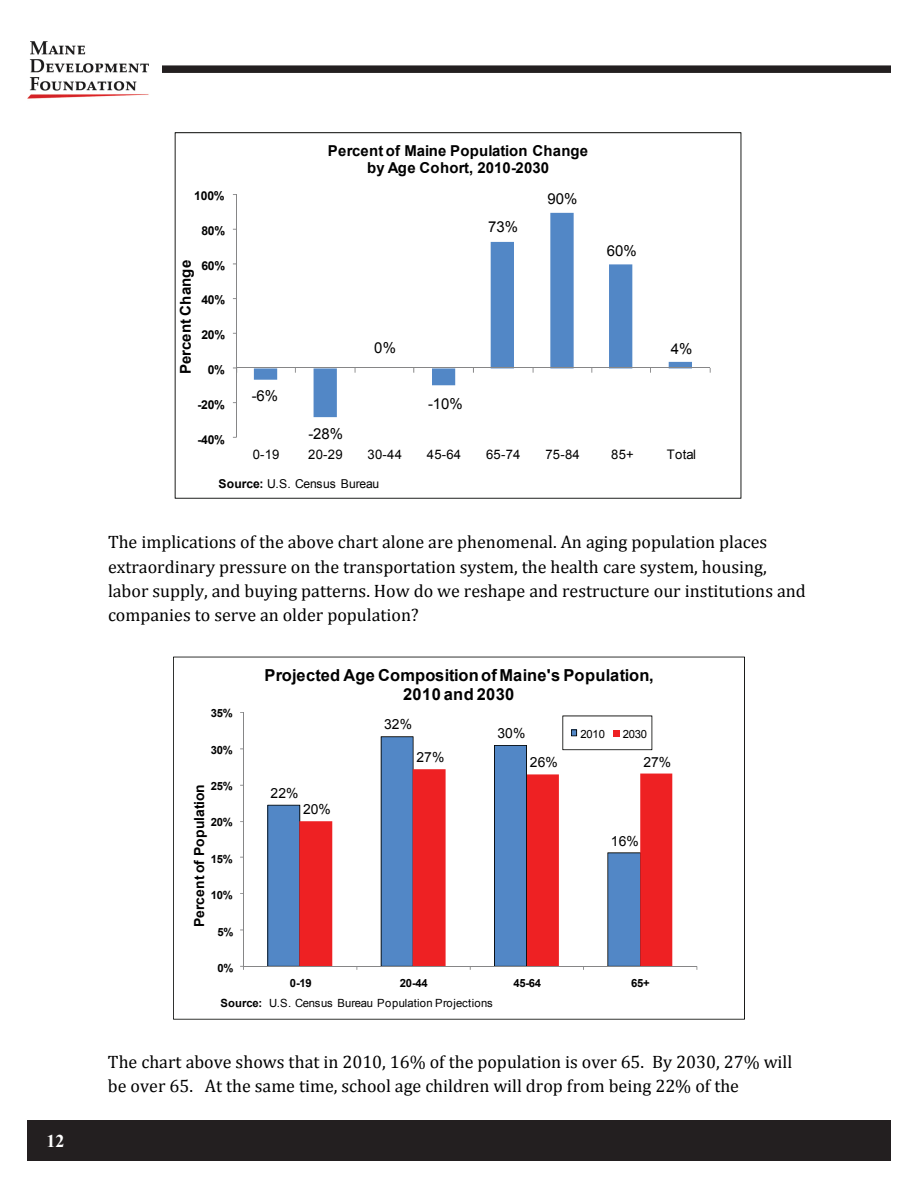
<style>
.page{position:relative;width:918px;height:1188px;background:#fff}
.page>*{position:absolute;margin:0;border:0;box-sizing:border-box;transform-origin:0 0}
.t1{font:18px/24.3px "Cambria";color:#000}
.t2{font:700 18px "Times New Roman";color:#fff}
.t3{font:700 16.5px/18.3px "Arial";letter-spacing:.025em;color:#000;text-align:center}
.t4{font:700 15px/17px "Arial";letter-spacing:.01em;color:#000;text-align:center}
.t5{font:15px "Arial";letter-spacing:.005em;color:#000}
.t6{font:13.95px "Arial";letter-spacing:.01em;color:#000}
.t7{font:700 13.8px "Arial";letter-spacing:.01em;color:#000}
.t8{font:13.2px "Arial";letter-spacing:.015em;color:#000}
.t9{font:700 12.15px "Arial";letter-spacing:-.015em;color:#000}
.t10{font:12.15px "Arial";letter-spacing:-.015em;color:#000}
.t11{font:11.25px "Arial";letter-spacing:.01em;color:#000}
.t12{font:700 11.25px "Arial";letter-spacing:-.02em;color:#000}
.t13{font:11.25px "Arial";letter-spacing:-.015em;color:#000}
.s1{font-weight:700}
</style>
<div class="page">
<img style="left:27px;top:41px;width:122px;height:58px">
<div style="left:27px;top:1120px;width:864px;height:41px;background:#231f20"></div>
<div style="left:162px;top:65px;width:729px;height:8px;background:#231f20"></div>
<svg style="left:175px;top:132px;width:566px;height:367px"></svg>
<svg style="left:173px;top:657px;width:572px;height:363px"></svg>
<p class="t2" style="left:46px;top:1128px;width:19px">12</p>
<p class="t9" style="left:194px;top:188px;width:32px">100%</p>
<p class="t9" style="left:201px;top:222px;width:25px">80%</p>
<p class="t4" style="left:178px;top:374px;width:116px;rotate:-90deg">Percent Change</p>
<p class="t9" style="left:201px;top:257px;width:25px">60%</p>
<p class="t9" style="left:201px;top:292px;width:25px">40%</p>
<p class="t9" style="left:201px;top:327px;width:25px">20%</p>
<p class="t9" style="left:208px;top:362px;width:19px">0%</p>
<p class="t9" style="left:198px;top:397px;width:29px">-20%</p>
<p class="t9" style="left:198px;top:431px;width:29px">-40%</p>
<p class="t4" style="left:328px;top:143px;width:262px">Percent of Maine Population Change by Age Cohort, 2010-2030</p>
<p class="t5" style="left:488px;top:217px;width:32px">73%</p>
<p class="t5" style="left:548px;top:189px;width:32px">90%</p>
<p class="t5" style="left:607px;top:241px;width:32px">60%</p>
<p class="t5" style="left:252px;top:386px;width:28px">-6%</p>
<p class="t5" style="left:308px;top:424px;width:36px">-28%</p>
<p class="t5" style="left:374px;top:338px;width:23px">0%</p>
<p class="t5" style="left:428px;top:394px;width:36px">-10%</p>
<p class="t5" style="left:671px;top:338px;width:23px">4%</p>
<p class="t8" style="left:253px;top:446px;width:28px">0-19</p>
<p class="t8" style="left:308px;top:446px;width:36px">20-29</p>
<p class="t8" style="left:368px;top:446px;width:36px">30-44</p>
<p class="t8" style="left:427px;top:446px;width:36px">45-64</p>
<p class="t8" style="left:486px;top:446px;width:36px">65-74</p>
<p class="t8" style="left:545px;top:446px;width:36px">75-84</p>
<p class="t8" style="left:611px;top:446px;width:24px">85+</p>
<p class="t8" style="left:667px;top:446px;width:31px">Total</p>
<p class="t10" style="left:219px;top:476px;width:162px"><span class="s1">Source:</span> U.S. Census Bureau</p>
<p class="t1" style="left:108px;top:530px;width:699px">The implications of the above chart alone are phenomenal. An aging population places extraordinary pressure on the transportation system, the health care system, housing, labor supply, and buying patterns. How do we reshape and restructure our institutions and companies to serve an older population?</p>
<p class="t12" style="left:211px;top:706px;width:24px">35%</p>
<p class="t12" style="left:211px;top:742px;width:24px">30%</p>
<p class="t12" style="left:211px;top:779px;width:24px">25%</p>
<p class="t7" style="left:190px;top:927px;width:145px;rotate:-90deg">Percent of Population</p>
<p class="t12" style="left:211px;top:815px;width:24px">20%</p>
<p class="t12" style="left:211px;top:851px;width:24px">15%</p>
<p class="t12" style="left:211px;top:888px;width:24px">10%</p>
<p class="t12" style="left:217px;top:924px;width:18px">5%</p>
<p class="t12" style="left:217px;top:961px;width:18px">0%</p>
<p class="t3" style="left:264px;top:667px;width:391px">Projected Age Composition of Maine's Population,<br>2010 and 2030</p>
<p class="t13" style="left:580px;top:727px;width:26px">2010</p>
<p class="t13" style="left:623px;top:727px;width:26px">2030</p>
<p class="t6" style="left:384px;top:715px;width:29px">32%</p>
<p class="t6" style="left:498px;top:724px;width:29px">30%</p>
<p class="t6" style="left:271px;top:784px;width:29px">22%</p>
<p class="t6" style="left:303px;top:800px;width:29px">20%</p>
<p class="t6" style="left:416px;top:748px;width:29px">27%</p>
<p class="t6" style="left:530px;top:753px;width:29px">26%</p>
<p class="t6" style="left:643px;top:752px;width:29px">27%</p>
<p class="t6" style="left:611px;top:832px;width:29px">16%</p>
<p class="t12" style="left:290px;top:976px;width:23px">0-19</p>
<p class="t12" style="left:400px;top:976px;width:29px">20-44</p>
<p class="t12" style="left:513px;top:976px;width:29px">45-64</p>
<p class="t12" style="left:631px;top:976px;width:20px">65+</p>
<p class="t11" style="left:220px;top:996px;width:274px"><span class="s1">Source:</span> U.S. Census Bureau Population Projections</p>
<p class="t1" style="left:108px;top:1050px;width:686px">The chart above shows that in 2010, 16% of the population is over 65. By 2030, 27% will be over 65. At the same time, school age children will drop from being 22% of the</p>
</div>
